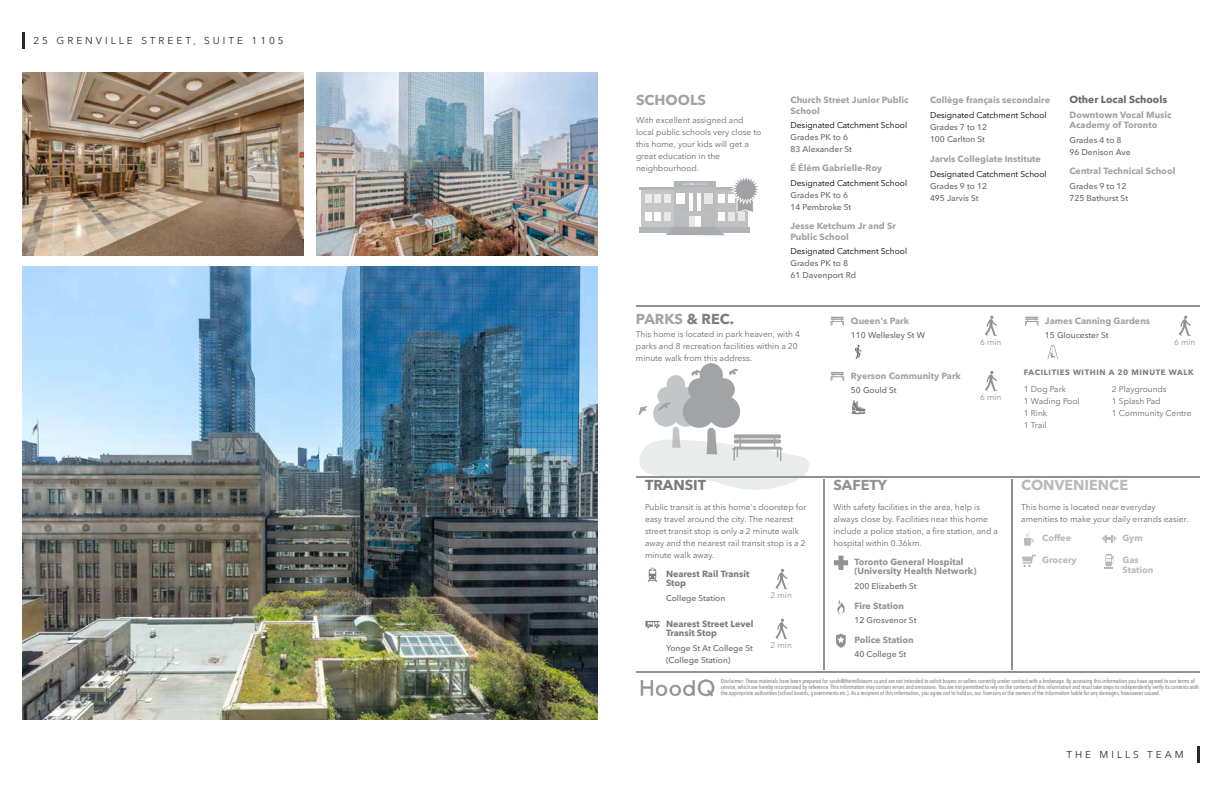
<style>
.page{position:relative;width:1224px;height:792px;background:#fff}
.page>*{position:absolute;margin:0;border:0;box-sizing:border-box;transform-origin:0 0}
.t1{font:700 14.4px "Avenir Next LT Pro";color:#b8babc}
.t2{font:700 14.4px "Avenir Next LT Pro";color:#a1a3a6}
.t3{font:700 14.4px "Avenir Next LT Pro";color:#a0a2a4}
.t4{font:700 14.4px "Avenir Next LT Pro";color:#7a7c7e}
.t5{font:700 14.4px "Avenir Next LT Pro";color:#909294}
.t6{font:700 10.2px "Avenir Next LT Pro";color:#67696b}
.t7{font:10px "Avenir Next";letter-spacing:.3em;color:#292829}
.t8{font:700 9px/10.2px "Avenir Next LT Pro";color:#a0a2a4}
.t9{font:700 9px/9.6px "Avenir Next LT Pro";color:#909294}
.t10{font:700 9px/9.6px "Avenir Next LT Pro";color:#7a7c7e}
.t11{font:700 9px "Avenir Next LT Pro";color:#a1a3a6}
.t12{font:700 9px/9.6px "Avenir Next LT Pro";color:#b8babc}
.t13{font:8.4px/12px "Avenir Next LT Pro";color:#67696b}
.t14{font:500 8.4px/12px "Avenir Next LT Pro";color:#67696b}
.t15{font:8.4px "Avenir Next LT Pro";color:#000}
.t16{font:8.4px "Avenir Next LT Pro";color:#8e9093}
.t17{font:700 7.8px "Avenir Next LT Pro";letter-spacing:.075em;color:#7c7d80}
.t18{font:condensed 6px/6px "Avenir Next LT Pro";color:#67696b}
.s1{color:#7c7d80}
</style>
<div class="page">
<hr style="left:22px;top:32px;width:3px;height:16px;background:#292829">
<hr style="left:1197px;top:746px;width:3px;height:17px;background:#292829">
<img style="left:22px;top:266px;width:576px;height:454px">
<img style="left:22px;top:72px;width:282px;height:184px">
<img style="left:316px;top:72px;width:282px;height:184px">
<hr style="left:636px;top:306px;width:564px;height:1px;background:#8e9093">
<hr style="left:636px;top:476px;width:564px;height:1px;background:#8e9093">
<hr style="left:636px;top:671px;width:564px;height:1px;background:#8e9093">
<div style="left:715px;top:190px;width:33px;height:37px;background:#bec0c2"></div>
<div style="left:719px;top:194px;width:6px;height:9px;background:#fff"></div>
<div style="left:728px;top:194px;width:7px;height:9px;background:#fff"></div>
<div style="left:719px;top:212px;width:6px;height:9px;background:#fff"></div>
<div style="left:728px;top:212px;width:7px;height:9px;background:#e6e7e8"></div>
<div style="left:738px;top:212px;width:7px;height:9px;background:#e6e7e8"></div>
<div style="left:714px;top:227px;width:36px;height:5px;background:#b2b4b6"></div>
<hr style="left:714px;top:187px;width:36px;height:3px;background:#b2b4b6">
<div style="left:642px;top:190px;width:32px;height:37px;background:#c4c6c8"></div>
<div style="left:664px;top:194px;width:7px;height:9px;background:#ebebec"></div>
<div style="left:654px;top:194px;width:7px;height:9px;background:#ebebec"></div>
<div style="left:645px;top:194px;width:6px;height:9px;background:#ebebec"></div>
<div style="left:664px;top:212px;width:7px;height:9px;background:#e6e7e8"></div>
<div style="left:654px;top:212px;width:7px;height:9px;background:#fff"></div>
<div style="left:645px;top:212px;width:6px;height:9px;background:#fff"></div>
<div style="left:640px;top:227px;width:35px;height:5px;background:#b2b4b6"></div>
<hr style="left:640px;top:187px;width:35px;height:3px;background:#b2b4b6">
<div style="left:674px;top:186px;width:41px;height:41px;background:#b9bbbd"></div>
<div style="left:674px;top:181px;width:42px;height:6px;background:#b2b4b6"></div>
<svg style="left:683px;top:183px;width:24px;height:2px"></svg>
<div style="left:689px;top:215px;width:6px;height:12px;background:#e6e7e8"></div>
<div style="left:696px;top:215px;width:5px;height:12px;background:#fff"></div>
<div style="left:676px;top:193px;width:8px;height:11px;background:#fff"></div>
<div style="left:705px;top:193px;width:8px;height:11px;background:#e6e7e8"></div>
<svg style="left:689px;top:193px;width:12px;height:18px"></svg>
<svg style="left:665px;top:227px;width:60px;height:8px"></svg>
<hr style="left:675px;top:212px;width:39px;height:4px;background:#bbbdc0">
<svg style="left:731px;top:177px;width:27px;height:36px"></svg>
<svg style="left:638px;top:363px;width:172px;height:127px"></svg>
<svg style="left:830px;top:317px;width:15px;height:9px"></svg>
<svg style="left:855px;top:345px;width:7px;height:14px"></svg>
<svg style="left:985px;top:316px;width:12px;height:20px"></svg>
<svg style="left:830px;top:372px;width:15px;height:9px"></svg>
<svg style="left:851px;top:400px;width:15px;height:15px"></svg>
<svg style="left:985px;top:371px;width:12px;height:20px"></svg>
<svg style="left:1025px;top:317px;width:14px;height:9px"></svg>
<svg style="left:1048px;top:345px;width:10px;height:14px"></svg>
<svg style="left:1179px;top:316px;width:12px;height:20px"></svg>
<hr style="left:823px;top:479px;width:1px;height:190px;background:#8e9093">
<svg style="left:648px;top:568px;width:9px;height:14px"></svg>
<svg style="left:775px;top:569px;width:13px;height:20px"></svg>
<svg style="left:645px;top:621px;width:15px;height:7px"></svg>
<svg style="left:775px;top:619px;width:13px;height:20px"></svg>
<hr style="left:1011px;top:479px;width:1px;height:190px;background:#8e9093">
<svg style="left:834px;top:556px;width:14px;height:14px"></svg>
<svg style="left:837px;top:599px;width:8px;height:15px"></svg>
<svg style="left:836px;top:633px;width:10px;height:15px"></svg>
<svg style="left:1024px;top:532px;width:10px;height:14px"></svg>
<svg style="left:1102px;top:535px;width:14px;height:7px"></svg>
<svg style="left:1022px;top:555px;width:14px;height:12px"></svg>
<svg style="left:1105px;top:554px;width:9px;height:14px"></svg>
<img style="left:640px;top:679px;width:75px;height:18px">
<p class="t7" style="left:33px;top:32px;width:252px">25 GRENVILLE STREET, SUITE 1105</p>
<h1 class="t3" style="left:636px;top:91px;width:72px">SCHOOLS</h1>
<p class="t13" style="left:636px;top:114px;width:127px">With excellent assigned and local public schools very close to this home, your kids will get a great education in the neighbourhood.</p>
<p class="t8" style="left:790px;top:95px;width:120px">Church Street Junior Public<br>School</p>
<p class="t15" style="left:790px;top:120px;width:118px">Designated Catchment School</p>
<p class="t14" style="left:790px;top:131px;width:63px">Grades PK to 6<br>83 Alexander St</p>
<p class="t8" style="left:790px;top:163px;width:93px">É Élém Gabrielle-Roy</p>
<p class="t15" style="left:790px;top:178px;width:118px">Designated Catchment School</p>
<p class="t14" style="left:790px;top:189px;width:62px">Grades PK to 6<br>14 Pembroke St</p>
<p class="t8" style="left:790px;top:221px;width:107px">Jesse Ketchum Jr and Sr<br>Public School</p>
<p class="t15" style="left:790px;top:246px;width:118px">Designated Catchment School</p>
<p class="t14" style="left:790px;top:257px;width:67px">Grades PK to 8<br>61 Davenport Rd</p>
<p class="t8" style="left:930px;top:95px;width:122px">Collège français secondaire</p>
<p class="t15" style="left:930px;top:111px;width:118px">Designated Catchment School</p>
<p class="t14" style="left:930px;top:121px;width:59px">Grades 7 to 12<br>100 Carlton St</p>
<p class="t8" style="left:930px;top:153px;width:113px">Jarvis Collegiate Institute</p>
<p class="t15" style="left:930px;top:169px;width:118px">Designated Catchment School</p>
<p class="t14" style="left:930px;top:180px;width:59px">Grades 9 to 12<br>495 Jarvis St</p>
<p class="t6" style="left:1070px;top:94px;width:99px">Other Local Schools</p>
<p class="t8" style="left:1070px;top:110px;width:104px;line-height:9.6px">Downtown Vocal Music<br>Academy of Toronto</p>
<p class="t14" style="left:1070px;top:134px;width:63px">Grades 4 to 8<br>96 Denison Ave</p>
<p class="t8" style="left:1070px;top:166px;width:107px">Central Technical School</p>
<p class="t14" style="left:1070px;top:180px;width:60px">Grades 9 to 12<br>725 Bathurst St</p>
<h1 class="t2" style="left:636px;top:310px;width:100px">PARKS <span class="s1">&amp; REC.</span></h1>
<p class="t13" style="left:636px;top:329px;width:165px">This home is located in park heaven, with 4 parks and 8 recreation facilities within a 20 minute walk from this address.</p>
<h1 class="t4" style="left:645px;top:477px;width:63px">TRANSIT</h1>
<p class="t13" style="left:645px;top:501px;width:163px">Public transit is at this home's doorstep for easy travel around the city. The nearest street transit stop is only a 2 minute walk away and the nearest rail transit stop is a 2 minute walk away.</p>
<p class="t10" style="left:666px;top:569px;width:85px">Nearest Rail Transit<br>Stop</p>
<p class="t14" style="left:666px;top:592px;width:61px">College Station</p>
<p class="t16" style="left:771px;top:590px;width:23px">2 min</p>
<p class="t10" style="left:666px;top:619px;width:89px">Nearest Street Level<br>Transit Stop</p>
<p class="t14" style="left:666px;top:642px;width:88px">Yonge St At College St (College Station)</p>
<p class="t16" style="left:771px;top:640px;width:23px">2 min</p>
<p class="t11" style="left:851px;top:315px;width:60px">Queen's Park</p>
<p class="t14" style="left:851px;top:329px;width:76px">110 Wellesley St W</p>
<p class="t11" style="left:851px;top:370px;width:111px">Ryerson Community Park</p>
<p class="t14" style="left:851px;top:384px;width:47px">50 Gould St</p>
<p class="t16" style="left:980px;top:337px;width:23px">6 min</p>
<p class="t16" style="left:980px;top:392px;width:23px">6 min</p>
<p class="t11" style="left:1045px;top:315px;width:107px">James Canning Gardens</p>
<p class="t14" style="left:1045px;top:329px;width:65px">15 Gloucester St</p>
<p class="t16" style="left:1174px;top:337px;width:23px">6 min</p>
<p class="t17" style="left:1024px;top:368px;width:171px">FACILITIES WITHIN A 20 MINUTE WALK</p>
<p class="t13" style="left:1024px;top:383px;width:57px">1 Dog Park<br>1 Wading Pool<br>1 Rink<br>1 Trail</p>
<p class="t13" style="left:1112px;top:383px;width:81px">2 Playgrounds<br>1 Splash Pad<br>1 Community Centre</p>
<h1 class="t5" style="left:833px;top:477px;width:55px">SAFETY</h1>
<p class="t13" style="left:833px;top:501px;width:166px">With safety facilities in the area, help is always close by. Facilities near this home include a police station, a fire station, and a hospital within 0.36km.</p>
<p class="t9" style="left:854px;top:557px;width:124px">Toronto General Hospital (University Health Network)</p>
<p class="t14" style="left:854px;top:580px;width:64px">200 Elizabeth St</p>
<p class="t9" style="left:854px;top:601px;width:51px">Fire Station</p>
<p class="t14" style="left:854px;top:614px;width:64px">12 Grosvenor St</p>
<p class="t9" style="left:854px;top:635px;width:61px">Police Station</p>
<p class="t14" style="left:854px;top:648px;width:53px">40 College St</p>
<h1 class="t1" style="left:1021px;top:477px;width:108px">CONVENIENCE</h1>
<p class="t13" style="left:1021px;top:501px;width:169px">This home is located near everyday amenities to make your daily errands easier.</p>
<p class="t12" style="left:1042px;top:533px;width:30px">Coffee</p>
<p class="t12" style="left:1123px;top:533px;width:22px">Gym</p>
<p class="t12" style="left:1042px;top:555px;width:36px">Grocery</p>
<p class="t12" style="left:1123px;top:555px;width:32px">Gas<br>Station</p>
<p class="t18" style="left:721px;top:678px;width:479px">Disclaimer: These materials have been prepared for sarah@themillsteam.ca and are not intended to solicit buyers or sellers currently under contract with a brokerage. By accessing this information you have agreed to our terms of service, which are hereby incorporated by reference. This information may contain errors and omissions. You are not permitted to rely on the contents of this information and must take steps to independently verify its contents with the appropriate authorities (school boards, governments etc.). As a recipient of this information, you agree not to hold us, our licensors or the owners of the information liable for any damages, howsoever caused.</p>
<p class="t7" style="left:1066px;top:746px;width:119px">THE MILLS TEAM</p>
</div>
